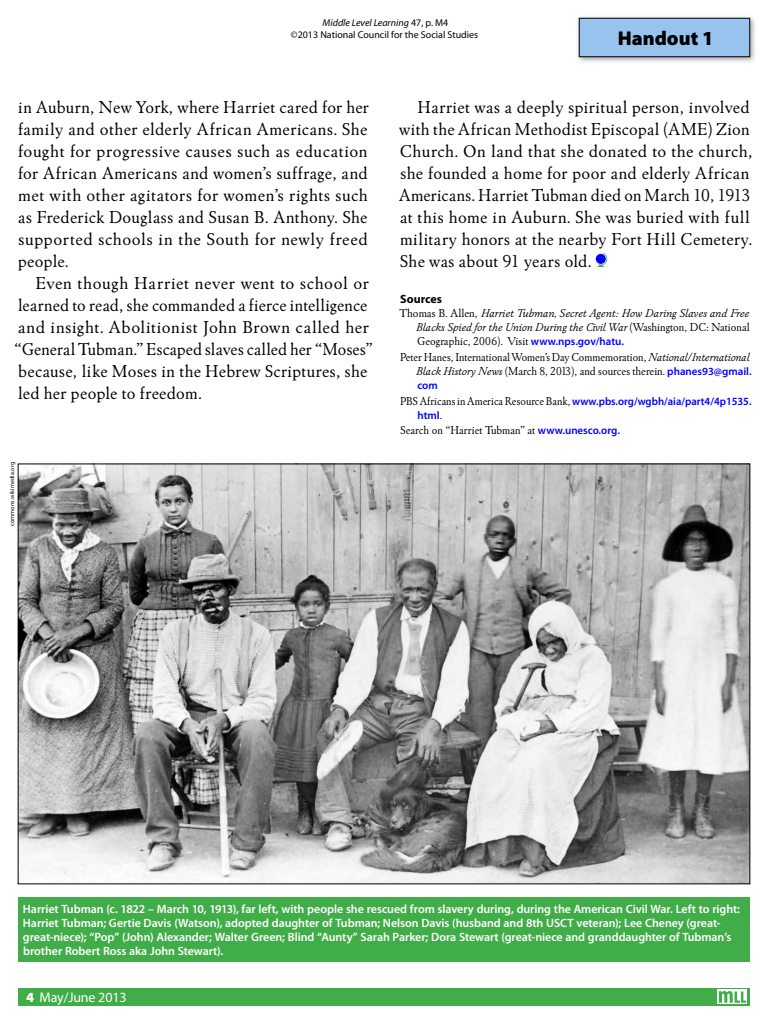
<style>
.page{position:relative;width:768px;height:1024px;background:#fff}
.page>*{position:absolute;margin:0;border:0;box-sizing:border-box;transform-origin:0 0}
.t1{font:900 20px "Myriad Pro";color:#000}
.t2{font:18px/22px "Winchester New ITC";letter-spacing:.02em;color:#000}
.t3{font:14px "Myriad Pro";letter-spacing:-.01em;color:#fff}
.t4{font:600 12px/14px "Myriad Pro";letter-spacing:-.005em;color:#fff}
.t5{font:italic 12px/14px "Winchester New ITC";color:#000;text-align:justify}
.t6{font:12px/14px "Winchester New ITC";color:#000;text-align:right;scale:.95 1}
.t7{font:12px "Winchester New ITC";color:#000}
.t8{font:700 12px "Myriad Pro";color:#000}
.t9{font:600 11px/15.8px "Myriad Pro";color:#00f}
.t10{font:10px/12px "Myriad Pro";color:#000;text-align:center}
.t11{font:6px "Myriad Pro";letter-spacing:.015em;color:#000}
.s1{font-style:italic}
.s2{font-style:normal}
.s3{font-family:"Myriad Pro";font-weight:600;font-style:normal;font-size:11px;color:#00f}
.s4{font-family:"Myriad Pro";font-weight:600;font-size:11px;color:#00f}
.s5{font-family:"Winchester New ITC";font-weight:400;font-size:12px;color:#000}
.s6{font-weight:900}
</style>
<div class="page">
<div style="left:630px;top:988px;width:120px;height:18px;background:#41ad49"></div>
<div style="left:18px;top:988px;width:724px;height:18px;background:#41ad49"></div>
<div style="left:717px;top:990px;width:30px;height:14px;background:#e8f5e9"></div>
<svg style="left:719px;top:991px;width:27px;height:12px"></svg>
<img style="left:20px;top:466px;width:728px;height:416px">
<div style="left:18px;top:897px;width:732px;height:65px;background:#41ad49"></div>
<div style="left:575px;top:14px;width:182px;height:50px;background:#000;opacity:.38"></div>
<div style="left:579px;top:18px;width:171px;height:39px;background:#97c3ee"></div>
<div style="left:579px;top:18px;width:171px;height:39px;border:1px solid #000"></div>
<svg style="left:598px;top:253px;width:10px;height:14px"></svg>
<div style="left:596px;top:254px;width:10px;height:10px;background:#00f;border-radius:50%"></div>
<p class="t10" style="left:291px;top:16px;width:189px"><span class="s1">Middle Level Learning</span> 47, p. M4<br>©2013 National Council for the Social Studies</p>
<p class="t1" style="left:618px;top:27px;width:98px">Handout 1</p>
<p class="t2" style="left:18px;top:96px;width:352px;text-align:justify">in Auburn, New York, where Harriet cared for her family and other elderly African Americans. She fought for progressive causes such as education for African Americans and women’s suffrage, and met with other agitators for women’s rights such as Frederick Douglass and Susan B. Anthony. She supported schools in the South for newly freed people.</p>
<p class="t2" style="left:14px;top:272px;width:360px;text-indent:21px">Even though Harriet never went to school or learned to read, she commanded a fierce intelligence and insight. Abolitionist John Brown called her “General Tubman.” Escaped slaves called her “Moses” because, like Moses in the Hebrew Scriptures, she led her people to freedom.</p>
<p class="t11" style="left:8px;top:526px;width:65px;rotate:-90deg">commons.wikimedia.org</p>
<p class="t2" style="left:399px;top:96px;width:355px;text-indent:18px">Harriet was a deeply spiritual person, involved with the African Methodist Episcopal (AME) Zion Church. On land that she donated to the church, she founded a home for poor and elderly African Americans. Harriet Tubman died on March 10, 1913 at this home in Auburn. She was buried with full military honors at the nearby Fort Hill Cemetery.<br>She was about 91 years old.</p>
<p class="t8" style="left:400px;top:291px;width:43px">Sources</p>
<p class="t5" style="left:416px;top:306px;width:335px;text-indent:-17px"><span class="s2">Thomas B. Allen,</span> Harriet Tubman, Secret Agent: How Daring Slaves and Free Blacks Spied for the Union During the Civil War <span class="s2">(Washington, DC: National Geographic, 2006). Visit</span> <span class="s3">www.nps.gov/hatu.</span></p>
<p class="t6" style="left:400px;top:350px;width:372px">Peter Hanes, International Women’s Day Commemoration, <span class="s1">National/International<br>Black History News</span> (March 8, 2013), and sources therein. <span class="s4">phanes93@gmail.</span></p>
<p class="t9" style="left:400px;top:377px;width:353px;text-indent:17px">com<br><span class="s5">PBS Africans in America Resource Bank,</span> www.pbs.org/wgbh/aia/part4/4p1535.</p>
<p class="t9" style="left:417px;top:407px;width:26px">html<span class="s5">.</span></p>
<p class="t7" style="left:400px;top:423px;width:221px">Search on “Harriet Tubman” at <span class="s4">www.unesco.org.</span></p>
<p class="t4" style="left:23px;top:902px;width:719px">Harriet Tubman (c. 1822 – March 10, 1913), far left, with people she rescued from slavery during, during the American Civil War. Left to right:<br>Harriet Tubman; Gertie Davis (Watson), adopted daughter of Tubman; Nelson Davis (husband and 8th USCT veteran); Lee Cheney (great&shy;great-niece); “Pop” (John) Alexander; Walter Green; Blind “Aunty” Sarah Parker; Dora Stewart (great-niece and granddaughter of Tubman’s brother Robert Ross aka John Stewart).</p>
<p class="t3" style="left:26px;top:989px;width:102px"><span class="s6">4</span> May/June 2013</p>
</div>
